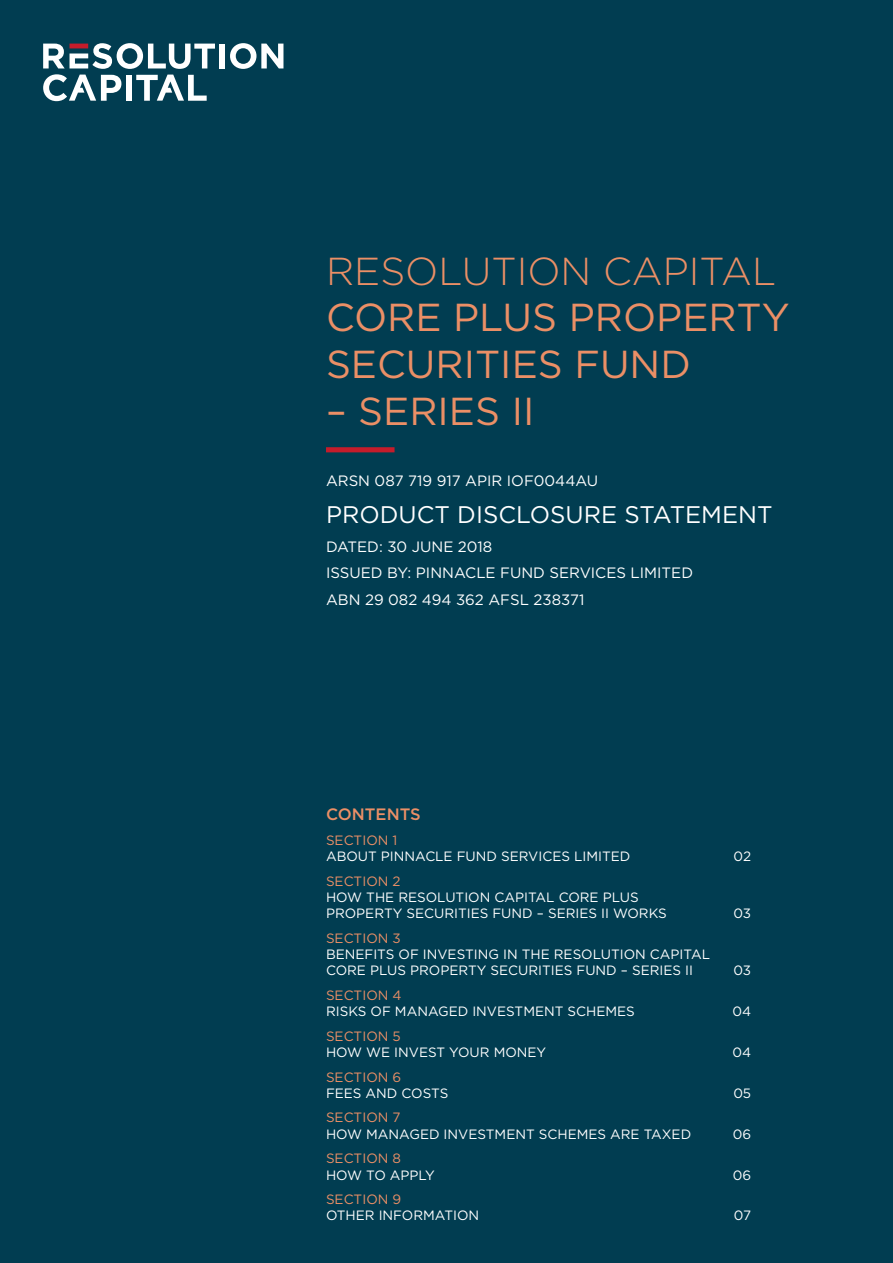
<style>
.page{position:relative;width:893px;height:1263px;background:#013d51}
.page>*{position:absolute;margin:0;border:0;box-sizing:border-box;transform-origin:0 0}
.t1{font:39px/46.8px "Gotham";color:#eb8f66}
.t2{font:300 39px "Gotham";color:#eb8f66}
.t3{font:24px "Gotham";color:#fff}
.t4{font:500 16.5px "Gotham";color:#eb8f66}
.t5{font:15px/26.5px "Gotham";color:#fff}
.t6{font:13.5px/16.2px "Gotham";color:#fff}
.t7{font:13.5px "Gotham";color:#eb8f66}
</style>
<div class="page">
<div style="left:219px;top:44px;width:6px;height:24px;background:#fff"></div>
<svg style="left:230px;top:43px;width:53px;height:26px"></svg>
<svg style="left:43px;top:43px;width:172px;height:58px"></svg>
<div style="left:326px;top:447px;width:69px;height:5px;background:#c51c2b"></div>
<h1 class="t2" style="left:326px;top:250px;width:452px">RESOLUTION CAPITAL</h1>
<h1 class="t1" style="left:326px;top:293px;width:465px">CORE PLUS PROPERTY<br>SECURITIES FUND</h1>
<h1 class="t1" style="left:326px;top:387px;width:210px">– SERIES II</h1>
<p class="t5" style="left:326px;top:467px;width:274px">ARSN 087 719 917 APIR IOF0044AU</p>
<h2 class="t3" style="left:326px;top:501px;width:448px">PRODUCT DISCLOSURE STATEMENT</h2>
<p class="t5" style="left:326px;top:533px;width:369px">DATED: 30 JUNE 2018<br>ISSUED BY: PINNACLE FUND SERVICES LIMITED<br>ABN 29 082 494 362 AFSL 238371</p>
<p class="t4" style="left:326px;top:805px;width:96px">CONTENTS</p>
<p class="t7" style="left:326px;top:832px;width:73px">SECTION 1</p>
<p class="t6" style="left:326px;top:848px;width:306px">ABOUT PINNACLE FUND SERVICES LIMITED</p>
<p class="t6" style="left:734px;top:848px;width:19px">02</p>
<p class="t7" style="left:326px;top:873px;width:76px">SECTION 2</p>
<p class="t6" style="left:326px;top:888px;width:342px">HOW THE RESOLUTION CAPITAL CORE PLUS<br>PROPERTY SECURITIES FUND – SERIES II WORKS</p>
<p class="t6" style="left:733px;top:905px;width:19px">03</p>
<p class="t7" style="left:326px;top:930px;width:76px">SECTION 3</p>
<p class="t6" style="left:326px;top:946px;width:386px">BENEFITS OF INVESTING IN THE RESOLUTION CAPITAL<br>CORE PLUS PROPERTY SECURITIES FUND – SERIES II</p>
<p class="t6" style="left:733px;top:962px;width:19px">03</p>
<p class="t7" style="left:326px;top:987px;width:77px">SECTION 4</p>
<p class="t6" style="left:326px;top:1003px;width:310px">RISKS OF MANAGED INVESTMENT SCHEMES</p>
<p class="t6" style="left:732px;top:1003px;width:20px">04</p>
<p class="t7" style="left:326px;top:1028px;width:76px">SECTION 5</p>
<p class="t6" style="left:326px;top:1044px;width:222px">HOW WE INVEST YOUR MONEY</p>
<p class="t6" style="left:732px;top:1044px;width:20px">04</p>
<p class="t7" style="left:326px;top:1069px;width:77px">SECTION 6</p>
<p class="t6" style="left:326px;top:1084px;width:124px">FEES AND COSTS</p>
<p class="t6" style="left:733px;top:1084px;width:19px">05</p>
<p class="t7" style="left:326px;top:1110px;width:76px">SECTION 7</p>
<p class="t6" style="left:326px;top:1125px;width:367px">HOW MANAGED INVESTMENT SCHEMES ARE TAXED</p>
<p class="t6" style="left:733px;top:1125px;width:20px">06</p>
<p class="t7" style="left:326px;top:1151px;width:77px">SECTION 8</p>
<p class="t6" style="left:326px;top:1166px;width:110px">HOW TO APPLY</p>
<p class="t6" style="left:733px;top:1166px;width:20px">06</p>
<p class="t7" style="left:326px;top:1192px;width:77px">SECTION 9</p>
<p class="t6" style="left:326px;top:1207px;width:155px">OTHER INFORMATION</p>
<p class="t6" style="left:734px;top:1207px;width:19px">07</p>
</div>
